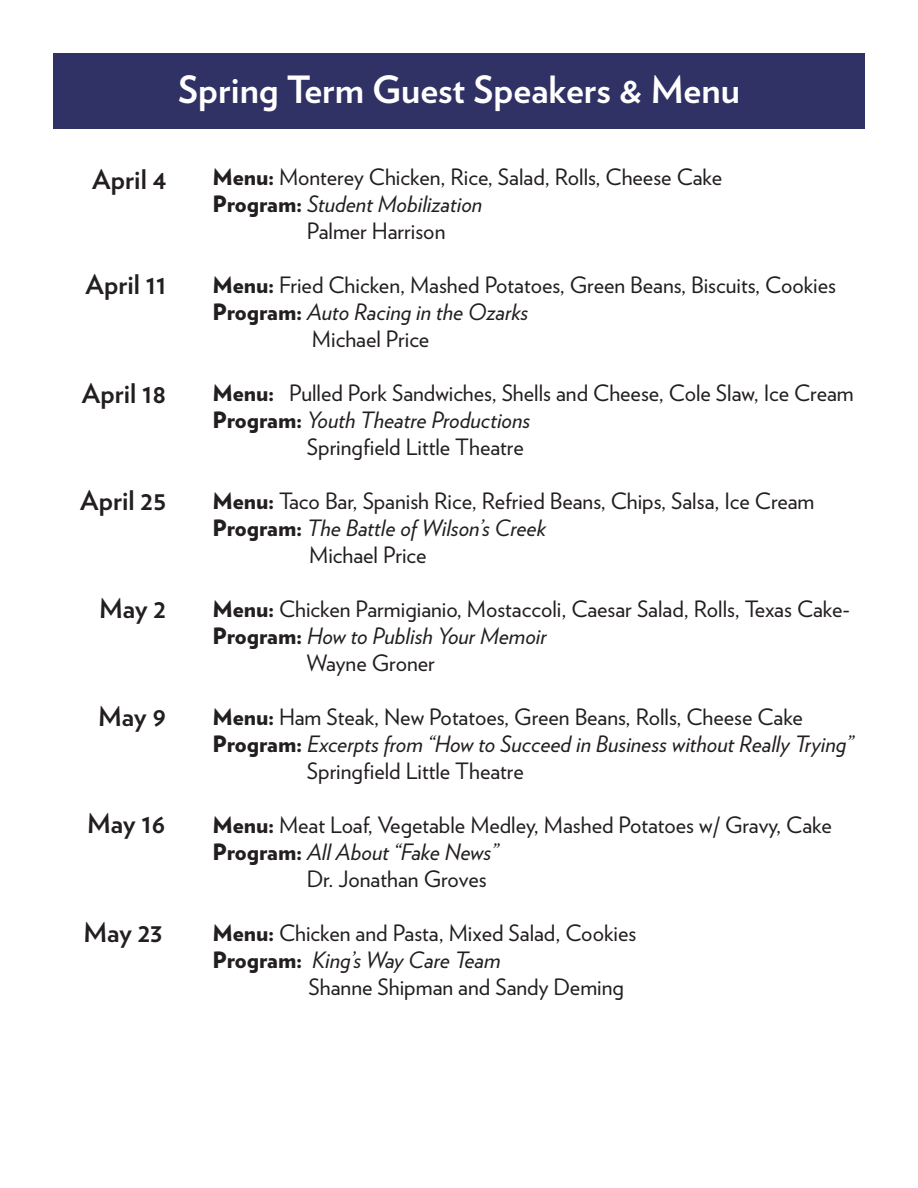
<style>
.page{position:relative;width:918px;height:1188px;background:#fff}
.page>*{position:absolute;margin:0;border:0;box-sizing:border-box;transform-origin:0 0}
.t1{font:700 37.5px "Verlag";color:#fff}
.t2{font:700 27px "Verlag";color:#231f20}
.t3{font:22.5px/27px "Verlag";color:#231f20}
.t4{font:italic 22.5px "Verlag";color:#231f20}
.s1{font-weight:900}
.s2{font-weight:900;font-style:normal}
.s3{font-style:italic}
</style>
<div class="page">
<div style="left:53px;top:54px;width:812px;height:75px;background:#303265"></div>
<p class="t1" style="left:178px;top:60px;width:563px">Spring Term Guest Speakers &amp; Menu</p>
<p class="t2" style="left:92px;top:158px;width:75px">April 4</p>
<p class="t2" style="left:85px;top:263px;width:82px">April 11</p>
<p class="t2" style="left:82px;top:372px;width:86px">April 18</p>
<p class="t2" style="left:80px;top:479px;width:88px">April 25</p>
<p class="t2" style="left:99px;top:587px;width:68px">May 2</p>
<p class="t2" style="left:98px;top:695px;width:69px">May 9</p>
<p class="t2" style="left:87px;top:802px;width:80px">May 16</p>
<p class="t2" style="left:83px;top:911px;width:81px">May 23</p>
<p class="t3" style="left:212px;top:162px;width:511px"><span class="s1">Menu:</span> Monterey Chicken, Rice, Salad, Rolls, Cheese Cake</p>
<p class="t4" style="left:212px;top:187px;width:271px"><span class="s2">Program:</span> Student Mobilization</p>
<p class="t3" style="left:307px;top:216px;width:140px">Palmer Harrison</p>
<p class="t3" style="left:212px;top:270px;width:625px"><span class="s1">Menu:</span> Fried Chicken, Mashed Potatoes, Green Beans, Biscuits, Cookies</p>
<p class="t4" style="left:212px;top:295px;width:318px"><span class="s2">Program:</span> Auto Racing in the Ozarks</p>
<p class="t3" style="left:312px;top:324px;width:119px">Michael Price</p>
<p class="t3" style="left:212px;top:378px;width:643px"><span class="s1">Menu:</span> Pulled Pork Sandwiches, Shells and Cheese, Cole Slaw, Ice Cream</p>
<p class="t4" style="left:212px;top:403px;width:320px"><span class="s2">Program:</span> Youth Theatre Productions</p>
<p class="t3" style="left:307px;top:432px;width:218px">Springfield Little Theatre</p>
<p class="t3" style="left:212px;top:486px;width:604px"><span class="s1">Menu:</span> Taco Bar, Spanish Rice, Refried Beans, Chips, Salsa, Ice Cream</p>
<p class="t4" style="left:212px;top:511px;width:335px"><span class="s2">Program:</span> The Battle of Wilson’s Creek</p>
<p class="t3" style="left:309px;top:540px;width:119px">Michael Price</p>
<p class="t3" style="left:212px;top:594px;width:639px"><span class="s1">Menu:</span> Chicken Parmigianio, Mostaccoli, Caesar Salad, Rolls, Texas Cake-<br><span class="s1">Program:</span> <span class="s3">How to Publish Your Memoir</span></p>
<p class="t3" style="left:307px;top:648px;width:130px">Wayne Groner</p>
<p class="t3" style="left:212px;top:702px;width:592px"><span class="s1">Menu:</span> Ham Steak, New Potatoes, Green Beans, Rolls, Cheese Cake</p>
<p class="t4" style="left:212px;top:727px;width:643px"><span class="s2">Program:</span> Excerpts from “How to Succeed in Business without Really Trying”</p>
<p class="t3" style="left:307px;top:756px;width:218px">Springfield Little Theatre</p>
<p class="t3" style="left:212px;top:810px;width:621px"><span class="s1">Menu:</span> Meat Loaf, Vegetable Medley, Mashed Potatoes w/ Gravy, Cake</p>
<p class="t4" style="left:212px;top:835px;width:288px"><span class="s2">Program:</span> All About “Fake News”</p>
<p class="t3" style="left:307px;top:864px;width:181px">Dr. Jonathan Groves</p>
<p class="t3" style="left:212px;top:918px;width:425px"><span class="s1">Menu:</span> Chicken and Pasta, Mixed Salad, Cookies</p>
<p class="t4" style="left:212px;top:943px;width:290px"><span class="s2">Program:</span> King’s Way Care Team</p>
<p class="t3" style="left:309px;top:972px;width:317px">Shanne Shipman and Sandy Deming</p>
</div>
